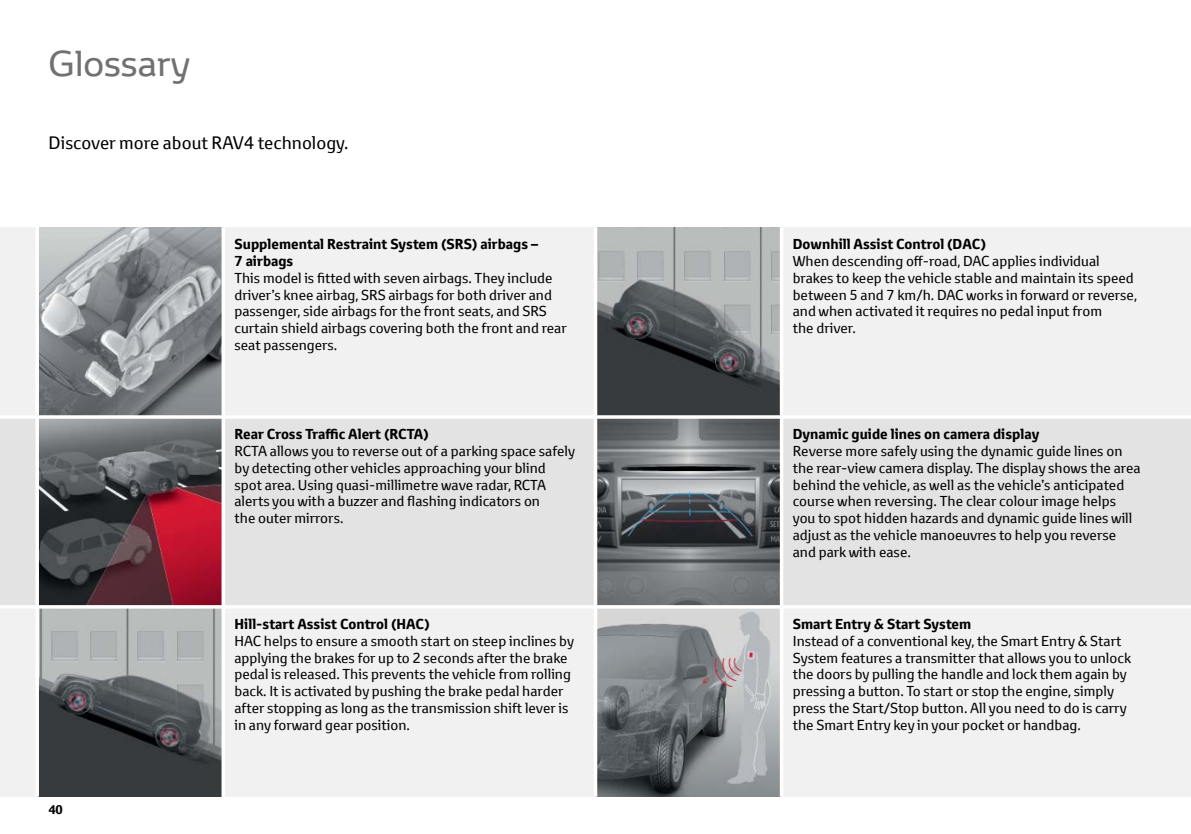
<style>
.page{position:relative;width:1191px;height:834px;background:#fff}
.page>*{position:absolute;margin:0;border:0;box-sizing:border-box;transform-origin:0 0}
.t1{font:35px "Toyota Display";color:#717073}
.t2{font:17.5px "Toyota Text";color:#000}
.t3{font:14px/16.8px "Toyota Text";color:#000}
.t4{font:700 14px/16.8px "Toyota Text";color:#000}
.t5{font:700 12.25px "Toyota Text";color:#000}
</style>
<div class="page">
<div style="left:0;top:606px;width:1191px;height:190px;background:#f1f1f1"></div>
<div style="left:0;top:417px;width:1191px;height:189px;background:#e3e3e4"></div>
<div style="left:0;top:227px;width:1191px;height:190px;background:#f1f1f1"></div>
<img style="left:39px;top:227px;width:182px;height:188px">
<svg style="left:39px;top:608px;width:182px;height:188px;background:#707476"></svg>
<svg style="left:39px;top:419px;width:182px;height:186px;background:#67434c"></svg>
<img style="left:597px;top:418px;width:183px;height:187px">
<svg style="left:597px;top:609px;width:183px;height:187px;background:#8a8d91"></svg>
<svg style="left:597px;top:227px;width:183px;height:188px;background:#74787a"></svg>
<hr style="left:35px;top:224px;width:4px;height:572px;background:#fff">
<hr style="left:594px;top:227px;width:3px;height:569px;background:#fff">
<svg style="left:221px;top:227px;width:4px;height:570px;fill:#fff"></svg>
<hr style="left:780px;top:227px;width:3px;height:569px;background:#fff">
<hr style="left:0;top:415px;width:1191px;height:3px;background:#fff">
<hr style="left:0;top:605px;width:1191px;height:3px;background:#fff">
<h1 class="t1" style="left:48px;top:40px;width:143px">Glossary</h1>
<p class="t2" style="left:48px;top:131px;width:302px">Discover more about RAV4 technology.</p>
<p class="t4" style="left:234px;top:236px;width:305px">Supplemental Restraint System (SRS) airbags –<br>7 airbags</p>
<p class="t3" style="left:234px;top:269px;width:334px">This model is fitted with seven airbags. They include driver’s knee airbag, SRS airbags for both driver and passenger, side airbags for the front seats, and SRS curtain shield airbags covering both the front and rear seat passengers.</p>
<p class="t4" style="left:234px;top:426px;width:196px">Rear Cross Traffic Alert (RCTA)</p>
<p class="t3" style="left:234px;top:442px;width:342px">RCTA allows you to reverse out of a parking space safely by detecting other vehicles approaching your blind spot area. Using quasi-millimetre wave radar, RCTA alerts you with a buzzer and flashing indicators on<br>the outer mirrors.</p>
<p class="t5" style="left:48px;top:800px;width:16px">40</p>
<p class="t4" style="left:234px;top:615px;width:197px">Hill-start Assist Control (HAC)</p>
<p class="t3" style="left:234px;top:632px;width:341px">HAC helps to ensure a smooth start on steep inclines by applying the brakes for up to 2 seconds after the brake pedal is released. This prevents the vehicle from rolling back. It is activated by pushing the brake pedal harder after stopping as long as the transmission shift lever is in any forward gear position.</p>
<p class="t4" style="left:792px;top:236px;width:195px">Downhill Assist Control (DAC)</p>
<p class="t3" style="left:792px;top:252px;width:346px">When descending off-road, DAC applies individual brakes to keep the vehicle stable and maintain its speed between 5 and 7 km/h. DAC works in forward or reverse, and when activated it requires no pedal input from<br>the driver .</p>
<p class="t4" style="left:792px;top:426px;width:248px">Dynamic guide lines on camera display</p>
<p class="t3" style="left:792px;top:442px;width:349px">Reverse more safely using the dynamic guide lines on the rear-view camera display. The display shows the area behind the vehicle, as well as the vehicle’s anticipated course when reversing. The clear colour image helps you to spot hidden hazards and dynamic guide lines will adjust as the vehicle manoeuvres to help you reverse and park with ease.</p>
<p class="t4" style="left:792px;top:615px;width:180px">Smart Entry &amp; Start System</p>
<p class="t3" style="left:792px;top:632px;width:340px">Instead of a conventional key, the Smart Entry &amp; Start System features a transmitter that allows you to unlock the doors by pulling the handle and lock them again by pressing a button. To start or stop the engine, simply press the Start/Stop button. All you need to do is carry the Smart Entry key in your pocket or handbag.</p>
</div>
